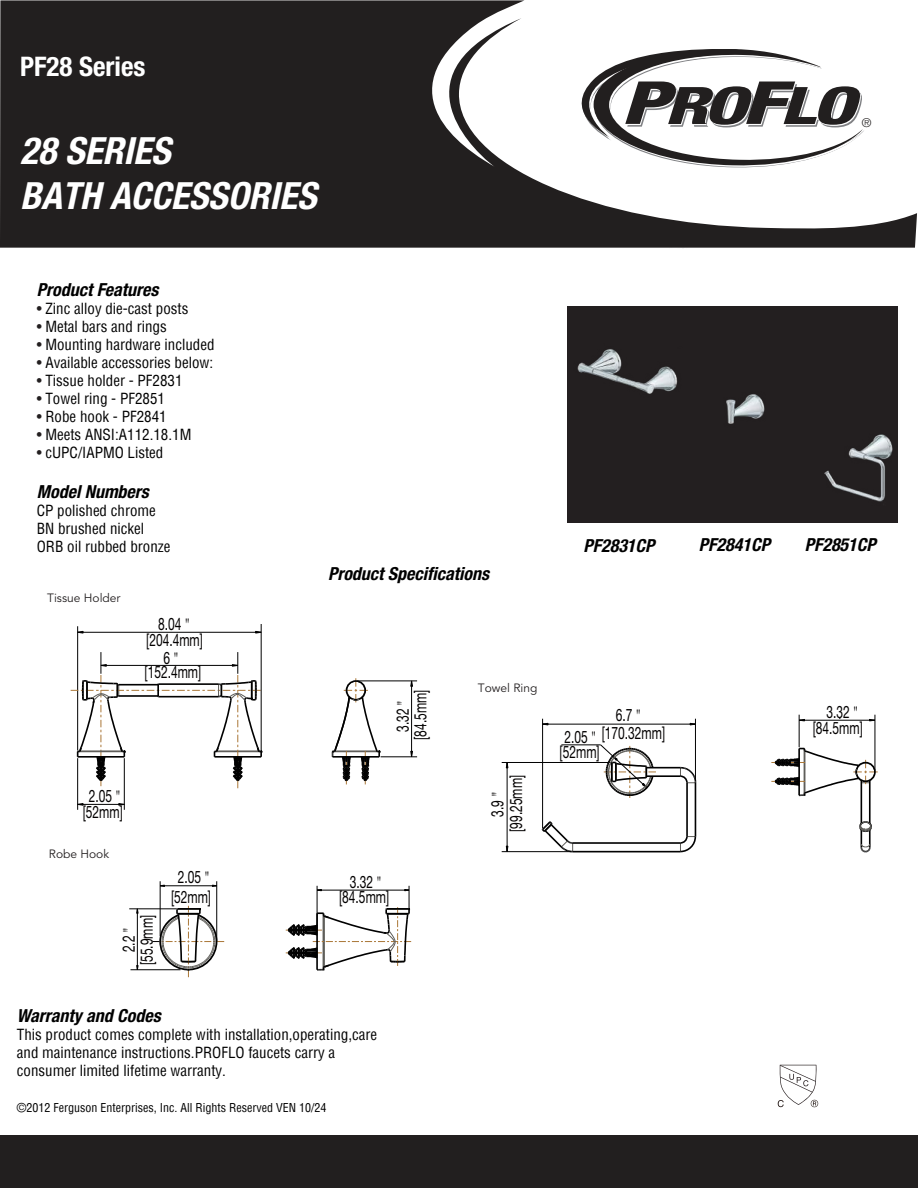
<style>
.page{position:relative;width:918px;height:1188px;background:#fff}
.page>*{position:absolute;margin:0;border:0;box-sizing:border-box;transform-origin:0 0}
.t1{font:italic 700 condensed 37.5px/45px "Helvetica Neue";color:#fff}
.t2{font:700 condensed 27px "Helvetica Neue";color:#fff}
.t3{font:italic 700 condensed 18px "Helvetica Neue";color:#000}
.t4{font:17.1px/17.9px "Helvetica Neue";color:#030000;text-align:center;scale:.7 1}
.t5{font:condensed 15px/18px "Helvetica Neue";color:#000}
.t6{font:condensed 12px "Helvetica Neue";color:#000}
.t7{font:12px "Avenir";color:#231f20}
.t8{font:300 12px "Helvetica";color:#221f1f}
.s1{color:#231f20}
.s2{font-family:"Sim Sun"}
</style>
<div class="page">
<div style="left:0;top:1136px;width:918px;height:52px;background:#221f1f"></div>
<svg style="left:0;top:0;width:917px;height:248px;fill:#221f1f"></svg>
<svg style="left:567px;top:43px;width:298px;height:125px"></svg>
<div style="left:567px;top:306px;width:330px;height:217px;background:#231f20"></div>
<img style="left:567px;top:241px;width:337px;height:268px">
<div style="left:607px;top:306px;width:264px;height:39px;background:#231f20"></div>
<div style="left:684px;top:341px;width:184px;height:49px;background:#231f20"></div>
<div style="left:796px;top:362px;width:89px;height:45px;background:#231f20"></div>
<div style="left:567px;top:250px;width:330px;height:56px;background:#fff"></div>
<svg style="left:78px;top:631px;width:6px;height:3px"></svg>
<svg style="left:410px;top:751px;width:3px;height:6px"></svg>
<svg style="left:410px;top:680px;width:3px;height:7px"></svg>
<svg style="left:78px;top:803px;width:6px;height:3px"></svg>
<svg style="left:118px;top:803px;width:6px;height:3px"></svg>
<hr style="left:77px;top:758px;width:1px;height:52px;background:#010101">
<hr style="left:77px;top:626px;width:1px;height:124px;background:#010101">
<hr style="left:78px;top:804px;width:46px;height:1px;background:#010101">
<hr style="left:124px;top:758px;width:1px;height:52px;background:#010101">
<hr style="left:261px;top:624px;width:1px;height:126px;background:#010101">
<hr style="left:78px;top:632px;width:183px;height:1px;background:#010101">
<hr style="left:381px;top:757px;width:36px;height:1px;background:#010101">
<hr style="left:411px;top:681px;width:1px;height:76px;background:#010101">
<hr style="left:357px;top:681px;width:60px;height:1px;background:#010101">
<svg style="left:71px;top:652px;width:191px;height:136px"></svg>
<svg style="left:331px;top:678px;width:49px;height:106px"></svg>
<hr style="left:507px;top:762px;width:1px;height:90px;background:#010101">
<hr style="left:542px;top:719px;width:1px;height:109px;background:#010101">
<hr style="left:502px;top:851px;width:69px;height:1px;background:#010101">
<hr style="left:502px;top:762px;width:109px;height:1px;background:#010101">
<hr style="left:561px;top:745px;width:40px;height:1px;background:#010101">
<hr style="left:695px;top:719px;width:1px;height:62px;background:#010101">
<hr style="left:543px;top:724px;width:152px;height:1px;background:#010101">
<hr style="left:799px;top:715px;width:1px;height:32px;background:#010101">
<hr style="left:875px;top:715px;width:1px;height:56px;background:#010101">
<hr style="left:799px;top:720px;width:76px;height:1px;background:#010101">
<hr style="left:573px;top:851px;width:107px;height:1px;background:#010101">
<hr style="left:573px;top:842px;width:107px;height:2px;background:#010101">
<hr style="left:646px;top:775px;width:34px;height:2px;background:#010101">
<hr style="left:646px;top:767px;width:34px;height:1px;background:#010101">
<hr style="left:686px;top:783px;width:2px;height:54px;background:#010101">
<hr style="left:695px;top:783px;width:1px;height:54px;background:#010101">
<hr style="left:861px;top:780px;width:1px;height:44px;background:#010101">
<hr style="left:869px;top:780px;width:2px;height:44px;background:#010101">
<svg style="left:540px;top:820px;width:33px;height:33px"></svg>
<svg style="left:679px;top:835px;width:18px;height:18px"></svg>
<svg style="left:679px;top:766px;width:18px;height:18px"></svg>
<svg style="left:600px;top:744px;width:56px;height:54px"></svg>
<svg style="left:859px;top:820px;width:13px;height:32px"></svg>
<svg style="left:771px;top:747px;width:107px;height:50px"></svg>
<hr style="left:137px;top:909px;width:1px;height:61px;background:#010101">
<hr style="left:130px;top:969px;width:51px;height:1px;background:#010101">
<hr style="left:160px;top:881px;width:1px;height:55px;background:#010101">
<hr style="left:216px;top:881px;width:1px;height:61px;background:#010101">
<hr style="left:129px;top:909px;width:47px;height:1px;background:#010101">
<hr style="left:160px;top:886px;width:57px;height:1px;background:#010101">
<svg style="left:159px;top:906px;width:65px;height:71px"></svg>
<svg style="left:286px;top:886px;width:125px;height:85px"></svg>
<svg style="left:778px;top:1065px;width:40px;height:42px"></svg>
<h2 class="t2" style="left:20px;top:50px;width:127px">PF28 Series</h2>
<h1 class="t1" style="left:20px;top:128px;width:298px">28 SERIES<br>BATH ACCESSORIES</h1>
<p class="t8" style="left:862px;top:115px;width:11px">®</p>
<p class="t3" style="left:37px;top:279px;width:123px">Product Features</p>
<p class="t5" style="left:37px;top:300px;width:153px"><span class="s1">•</span> Zinc alloy die-cast posts</p>
<p class="t5" style="left:37px;top:318px;width:131px"><span class="s1">•</span> Metal bars and rings</p>
<p class="t5" style="left:37px;top:336px;width:179px"><span class="s1">•</span> Mounting hardware included</p>
<p class="t5" style="left:37px;top:354px;width:178px"><span class="s1">•</span> Available accessories below:</p>
<p class="t5" style="left:37px;top:372px;width:147px"><span class="s1">•</span> Tissue holder - PF2831</p>
<p class="t5" style="left:37px;top:390px;width:130px"><span class="s1">•</span> Towel ring - PF2851</p>
<p class="t5" style="left:37px;top:408px;width:131px"><span class="s1">•</span> Robe hook - PF2841</p>
<p class="t5" style="left:37px;top:426px;width:156px"><span class="s1">•</span> Meets ANSI:A112.18.1M</p>
<p class="t5" style="left:37px;top:444px;width:128px"><span class="s1">•</span> cUPC/IAPMO Listed</p>
<p class="t3" style="left:37px;top:481px;width:114px">Model Numbers</p>
<p class="t5" style="left:37px;top:501px;width:135px">CP polished chrome<br>BN brushed nickel<br>ORB oil rubbed bronze</p>
<p class="t7" style="left:47px;top:591px;width:75px">Tissue Holder</p>
<p class="t4" style="left:146px;top:615px;width:83px;line-height:16.2px">8.04<span class="s2">＂</span>[204.4mm]</p>
<p class="t4" style="left:145px;top:651px;width:83px;line-height:14.1px">6<span class="s2">＂</span>[152.4mm]</p>
<p class="t4" style="left:83px;top:788px;width:60px;line-height:15.9px">2.05<span class="s2">＂</span>[52mm]</p>
<p class="t7" style="left:49px;top:847px;width:62px">Robe Hook</p>
<p class="t4" style="left:178px;top:868px;width:52px">2.05<span class="s2">＂</span></p>
<p class="t4" style="left:171px;top:887px;width:59px">[52mm]</p>
<p class="t4" style="left:120px;top:965px;width:73px;rotate:-90deg">2.2<span class="s2">＂</span>[55.9mm]</p>
<p class="t3" style="left:328px;top:562px;width:163px">Product Specifications</p>
<p class="t4" style="left:394px;top:740px;width:73px;rotate:-90deg">3.32<span class="s2">＂</span>[84.5mm]</p>
<p class="t4" style="left:339px;top:874px;width:73px;line-height:15.5px">3.32<span class="s2">＂</span>[84.5mm]</p>
<p class="t7" style="left:478px;top:681px;width:61px">Towel Ring</p>
<p class="t4" style="left:507px;top:832px;width:83px;rotate:-90deg">[99.25mm]</p>
<p class="t4" style="left:488px;top:817px;width:42px;rotate:-90deg">3.9<span class="s2">＂</span></p>
<p class="t3" style="left:17px;top:1005px;width:145px">Warranty and Codes</p>
<p class="t5" style="left:17px;top:1026px;width:362px">This product comes complete with installation,operating,care and maintenance instructions.PROFLO faucets carry a consumer limited lifetime warranty.</p>
<p class="t6" style="left:17px;top:1100px;width:311px">©2012 Ferguson Enterprises, Inc. All Rights Reserved VEN 10/24</p>
<p class="t3" style="left:583px;top:535px;width:73px">PF2831CP</p>
<p class="t3" style="left:699px;top:534px;width:73px">PF2841CP</p>
<p class="t3" style="left:805px;top:534px;width:73px">PF2851CP</p>
<p class="t4" style="left:602px;top:706px;width:92px;line-height:17.2px">6.7<span class="s2">＂</span>[170.32mm]</p>
<p class="t4" style="left:565px;top:727px;width:52px">2.05<span class="s2">＂</span></p>
<p class="t4" style="left:560px;top:743px;width:59px">[52mm]</p>
<p class="t4" style="left:813px;top:703px;width:73px;line-height:16.2px;text-align:right">3.32<span class="s2">＂</span>[84.5mm]</p>
</div>
